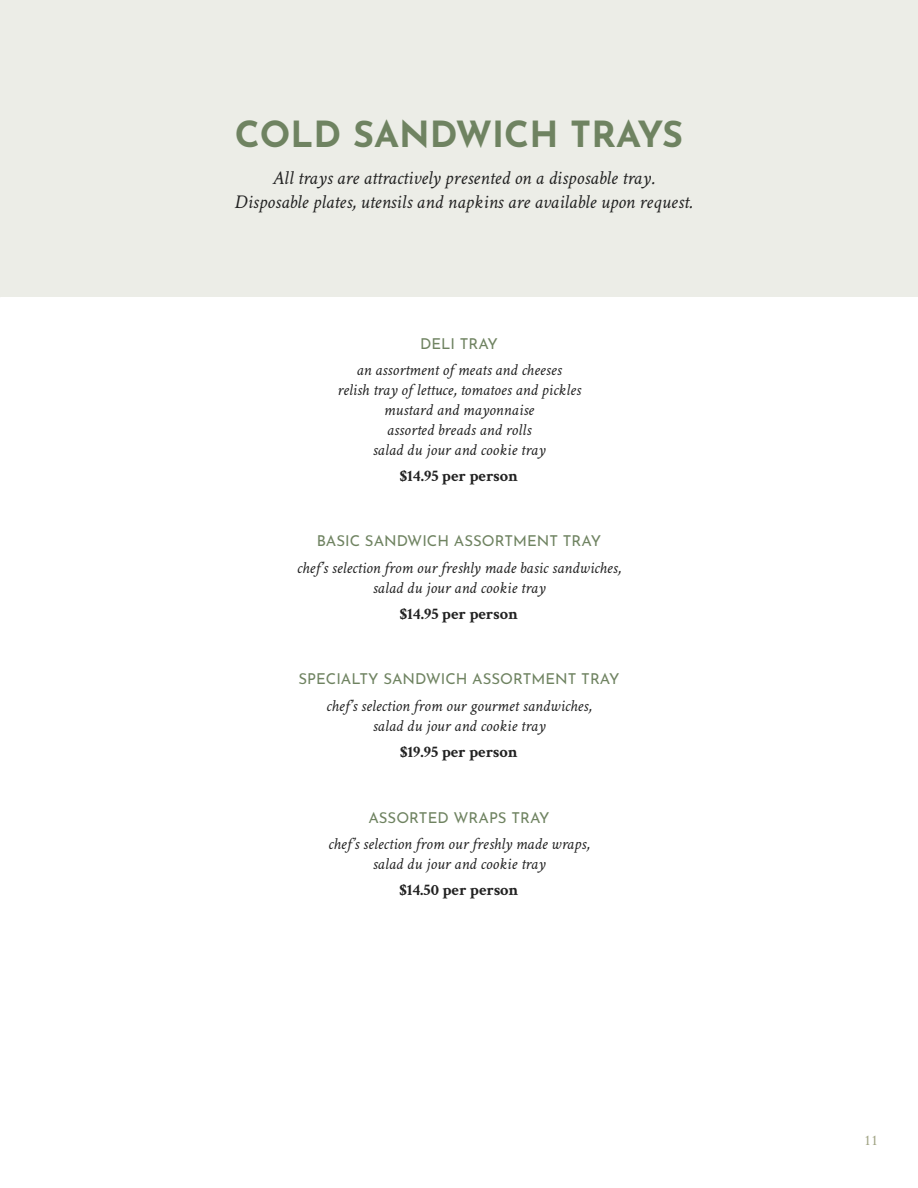
<style>
.page{position:relative;width:918px;height:1188px;background:#fff}
.page>*{position:absolute;margin:0;border:0;box-sizing:border-box;transform-origin:0 0}
.t1{font:700 36px "Josefin Sans";color:#6f8361}
.t2{font:italic 19.5px/24px "Crimson Text";color:#222;text-align:center}
.t3{font:italic 16.5px/19.8px "Crimson Text";color:#222;text-align:center}
.t4{font:700 16.5px "Crimson Text";color:#222}
.t5{font:15px "Josefin Sans";color:#6f8361}
.t6{font:15px "Crimson Text";color:#a1a485}
</style>
<div class="page">
<div style="left:0;top:0;width:918px;height:297px;background:#ecede7"></div>
<h1 class="t1" style="left:235px;top:102px;width:450px">COLD SANDWICH TRAYS</h1>
<p class="t2" style="left:235px;top:166px;width:459px">All trays are attractively presented on a disposable tray.<br>Disposable plates, utensils and napkins are available upon request.</p>
<p class="t5" style="left:420px;top:331px;width:79px">DELI TRAY</p>
<p class="t3" style="left:337px;top:360px;width:246px">an assortment of meats and cheeses<br>relish tray of lettuce, tomatoes and pickles mustard and mayonnaise<br>assorted breads and rolls<br>salad du jour and cookie tray</p>
<p class="t4" style="left:400px;top:466px;width:120px">$14.95 per person</p>
<p class="t5" style="left:317px;top:529px;width:286px">BASIC SANDWICH ASSORTMENT TRAY</p>
<p class="t3" style="left:297px;top:558px;width:326px">chef’s selection from our freshly made basic sandwiches, salad du jour and cookie tray</p>
<p class="t4" style="left:400px;top:604px;width:120px">$14.95 per person</p>
<p class="t5" style="left:299px;top:667px;width:322px">SPECIALTY SANDWICH ASSORTMENT TRAY</p>
<p class="t3" style="left:326px;top:696px;width:267px">chef’s selection from our gourmet sandwiches, salad du jour and cookie tray</p>
<p class="t4" style="left:400px;top:742px;width:119px">$19.95 per person</p>
<p class="t5" style="left:368px;top:805px;width:183px">ASSORTED WRAPS TRAY</p>
<p class="t3" style="left:328px;top:834px;width:263px">chef’s selection from our freshly made wraps, salad du jour and cookie tray</p>
<p class="t4" style="left:399px;top:880px;width:121px">$14.50 per person</p>
<p class="t6" style="left:864px;top:1129px;width:16px">11</p>
</div>
